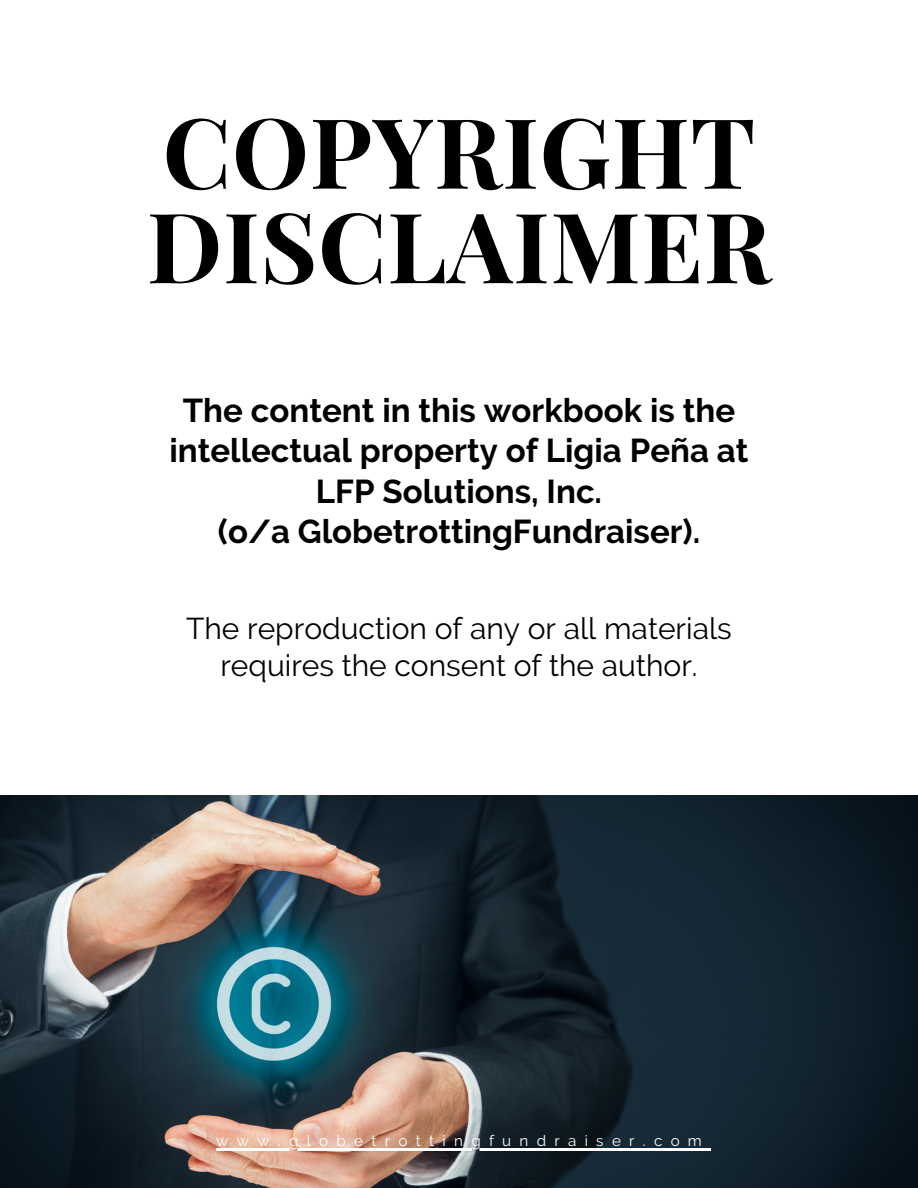
<style>
.page{position:relative;width:918px;height:1188px;background:#fff}
.page>*{position:absolute;margin:0;border:0;box-sizing:border-box;transform-origin:0 0}
.t1{font:700 97.5px/94.5px "Playfair Display";letter-spacing:.005em;color:#000}
.t2{font:700 33px/40.5px "Raleway";color:#000;text-align:center}
.t3{font:30px/37.2px "Raleway";color:#000;text-align:center}
.t4{font:15.15px "Raleway";letter-spacing:.55em;color:#fff}
</style>
<div class="page">
<img style="left:0;top:796px;width:918px;height:392px">
<hr style="left:216px;top:1148px;width:494px;height:2px;background:#fff">
<h1 class="t1" style="left:147px;top:101px;width:626px">COPYRIGHT<br>DISCLAIMER</h1>
<p class="t2" style="left:169px;top:390px;width:581px">The content in this workbook is the intellectual property of Ligia Peña at<br>LFP Solutions, Inc.<br>(o/a GlobetrottingFundraiser).</p>
<p class="t3" style="left:186px;top:609px;width:547px">The reproduction of any or all materials requires the consent of the author.</p>
<p class="t4" style="left:216px;top:1132px;width:487px">www.globetrottingfundraiser.com</p>
</div>
